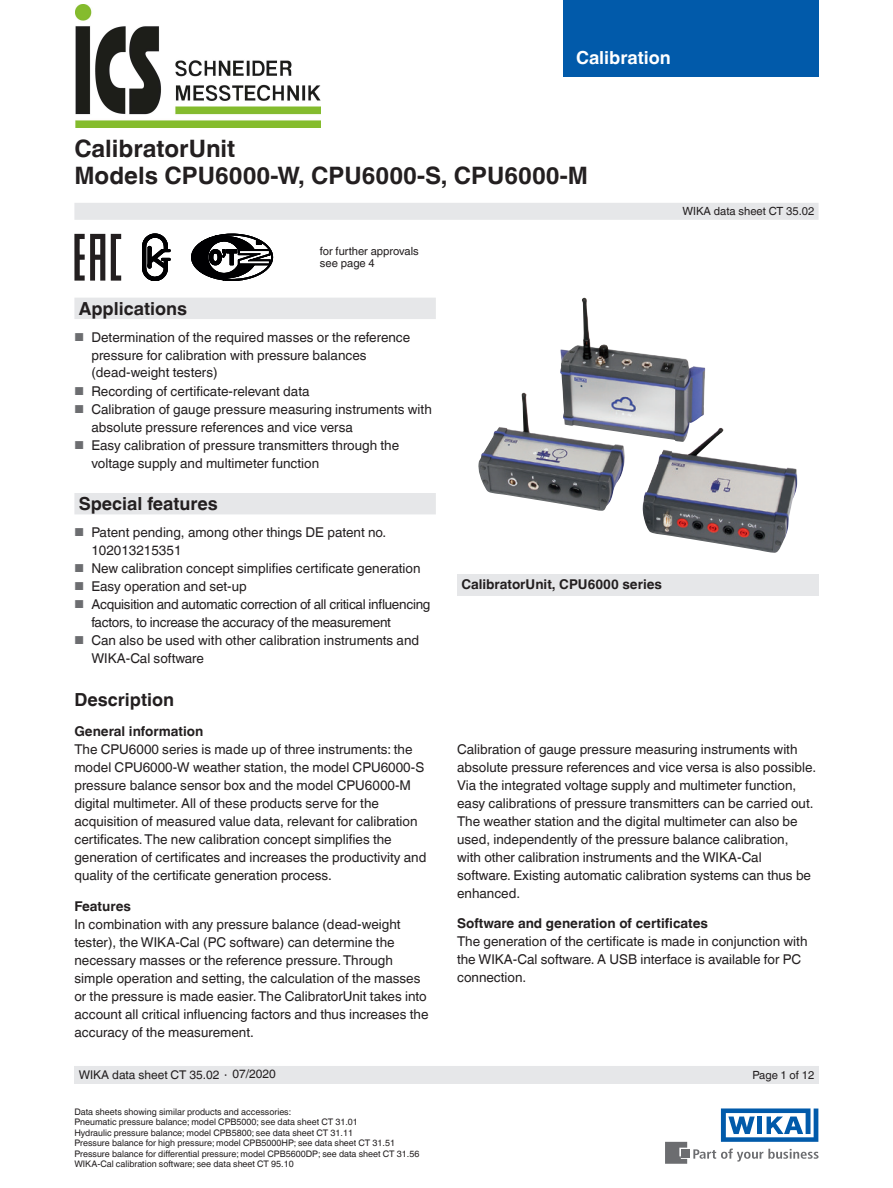
<style>
.page{position:relative;width:893px;height:1188px;background:#fff}
.page>*{position:absolute;margin:0;border:0;box-sizing:border-box;transform-origin:0 0}
.t1{font:700 24px/27px "Helvetica World";color:#231f20}
.t2{font:700 18px "Helvetica World";color:#231f20}
.t3{font:700 18px "Helvetica World";color:#fff}
.t4{font:13.5px/18px "Helvetica World";color:#231f20}
.t5{font:13.5px/18px "Helvetica World";letter-spacing:-.02em;color:#231f20}
.t6{font:700 13.5px "Helvetica World";color:#231f20}
.t7{font:12px "Helvetica World";color:#231f20}
.t8{font:11.25px/12.3px "Helvetica World";color:#231f20}
.t9{font:9px/10.5px "Helvetica World";color:#231f20}
.s1{font-size:11.55px;color:#6c6d70}
.s2{font-size:11.25px}
</style>
<div class="page">
<svg style="left:693px;top:1149px;width:126px;height:13px"></svg>
<div style="left:682px;top:1150px;width:8px;height:8px;background:#6c6d70"></div>
<svg style="left:665px;top:1142px;width:22px;height:22px"></svg>
<svg style="left:721px;top:1108px;width:97px;height:34px"></svg>
<div style="left:563px;top:0;width:256px;height:76px;background:#015aaa"></div>
<div style="left:74px;top:203px;width:745px;height:17px;background:#e6e7e9"></div>
<div style="left:74px;top:1066px;width:745px;height:18px;background:#e6e7e9"></div>
<svg style="left:111px;top:234px;width:10px;height:47px"></svg>
<svg style="left:74px;top:234px;width:31px;height:47px"></svg>
<svg style="left:191px;top:234px;width:82px;height:47px"></svg>
<svg style="left:142px;top:234px;width:28px;height:47px"></svg>
<div style="left:457px;top:574px;width:362px;height:21px;background:#e6e7e9"></div>
<img style="left:478px;top:298px;width:318px;height:255px">
<svg style="left:74px;top:298px;width:362px;height:216px"></svg>
<img style="left:75px;top:5px;width:245px;height:122px">
<h2 class="t3" style="left:576px;top:47px;width:96px">Calibration</h2>
<h1 class="t1" style="left:74px;top:135px;width:515px">CalibratorUnit<br>Models CPU6000-W, CPU6000-S, CPU6000-M</h1>
<p class="t8" style="left:320px;top:245px;width:100px">for further approvals see page 4</p>
<h2 class="t2" style="left:79px;top:298px;width:110px">Applications</h2>
<p class="t4" style="left:91px;top:328px;width:320px;text-indent:-17px"><span class="s1">■</span> Determination of the required masses or the reference pressure for calibration with pressure balances (dead-weight testers)</p>
<p class="t4" style="left:74px;top:382px;width:237px"><span class="s1">■</span> Recording of certificate-relevant data</p>
<p class="t4" style="left:91px;top:400px;width:342px;text-indent:-17px"><span class="s1">■</span> Calibration of gauge pressure measuring instruments with absolute pressure references and vice versa</p>
<p class="t4" style="left:91px;top:436px;width:309px;text-indent:-17px"><span class="s1">■</span> Easy calibration of pressure transmitters through the voltage supply and multimeter function</p>
<h2 class="t2" style="left:79px;top:493px;width:141px">Special features</h2>
<p class="t4" style="left:91px;top:523px;width:296px;text-indent:-17px"><span class="s1">■</span> Patent pending, among other things DE patent no.<br>102013215351</p>
<p class="t4" style="left:74px;top:559px;width:348px"><span class="s1">■</span> New calibration concept simplifies certificate generation</p>
<p class="t4" style="left:74px;top:577px;width:174px"><span class="s1">■</span> Easy operation and set-up</p>
<p class="t5" style="left:91px;top:595px;width:340px;text-indent:-17px"><span class="s1">■</span> Acquisition and automatic correction of all critical influencing factors, to increase the accuracy of the measurement</p>
<p class="t4" style="left:91px;top:631px;width:329px;text-indent:-17px"><span class="s1">■</span> Can also be used with other calibration instruments and<br>WIKA-Cal software</p>
<p class="t6" style="left:461px;top:577px;width:202px">CalibratorUnit, CPU6000 series</p>
<p class="t8" style="left:682px;top:205px;width:133px">WIKA data sheet CT 35.02</p>
<h2 class="t2" style="left:74px;top:689px;width:101px">Description</h2>
<p class="t6" style="left:74px;top:724px;width:130px">General information</p>
<p class="t4" style="left:74px;top:741px;width:353px">The CPU6000 series is made up of three instruments: the model CPU6000-W weather station, the model CPU6000-S pressure balance sensor box and the model CPU6000-M digital multimeter. All of these products serve for the acquisition of measured value data, relevant for calibration certificates. The new calibration concept simplifies the generation of certificates and increases the productivity and quality of the certificate generation process.</p>
<p class="t6" style="left:74px;top:898px;width:58px">Features</p>
<p class="t4" style="left:74px;top:915px;width:356px">In combination with any pressure balance (dead-weight tester), the WIKA-Cal (PC software) can determine the necessary masses or the reference pressure. Through simple operation and setting, the calculation of the masses or the pressure is made easier. The CalibratorUnit takes into account all critical influencing factors and thus increases the accuracy of the measurement.</p>
<p class="t4" style="left:457px;top:740px;width:361px">Calibration of gauge pressure measuring instruments with absolute pressure references and vice versa is also possible.<br>Via the integrated voltage supply and multimeter function, easy calibrations of pressure transmitters can be carried out.<br>The weather station and the digital multimeter can also be used, independently of the pressure balance calibration,<br>with other calibration instruments and the WIKA-Cal software. Existing automatic calibration systems can thus be enhanced.</p>
<p class="t6" style="left:457px;top:916px;width:252px">Software and generation of certificates</p>
<p class="t4" style="left:457px;top:933px;width:352px">The generation of the certificate is made in conjunction with the WIKA-Cal software. A USB interface is available for PC connection.</p>
<p class="t7" style="left:79px;top:1068px;width:199px">WIKA data sheet CT 35.02 <span class="s2">∙</span> 07/2020</p>
<p class="t8" style="left:752px;top:1068px;width:63px">Page 1 of 12</p>
<p class="t9" style="left:74px;top:1107px;width:346px">Data sheets showing similar products and accessories:<br>Pneumatic pressure balance; model CPB5000; see data sheet CT 31.01<br>Hydraulic pressure balance; model CPB5800; see data sheet CT 31.11<br>Pressure balance for high pressure; model CPB5000HP; see data sheet CT 31.51<br>Pressure balance for differential pressure; model CPB5600DP; see data sheet CT 31.56<br>WIKA-Cal calibration software; see data sheet CT 95.10</p>
</div>
